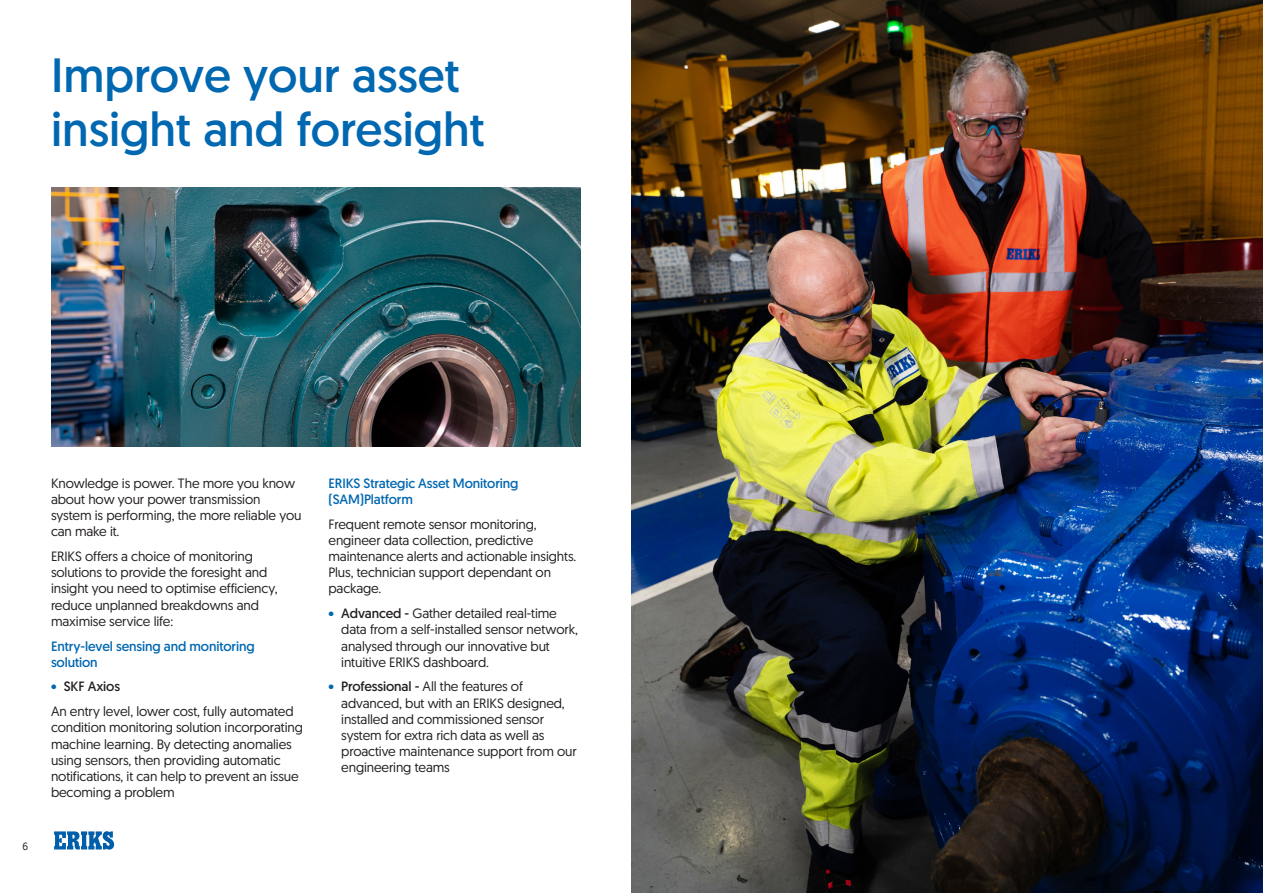
<style>
.page{position:relative;width:1263px;height:893px;background:#fff}
.page>*{position:absolute;margin:0;border:0;box-sizing:border-box;transform-origin:0 0}
.t1{font:48px "Geomanist Word";color:#0067b1}
.t2{font:13.5px/16.2px "Geomanist Word";letter-spacing:-.01em;color:#231f20}
.t3{font:13.5px/16.2px "Geomanist Word";letter-spacing:-.01em;color:#0067b1}
.t4{font:13.5px "Geomanist Word";letter-spacing:-.01em;color:#231f20}
.t5{font:10.5px "Geomanist Word";color:#231f20}
.s1{color:#0067b1}
.s2{font-style:inherit}
</style>
<div class="page">
<img style="left:631px;top:0;width:632px;height:893px">
<svg style="left:54px;top:831px;width:60px;height:19px"></svg>
<img style="left:51px;top:187px;width:529px;height:259px">
<p class="t1" style="left:51px;top:44px;width:410px">Improve your asset</p>
<p class="t1" style="left:51px;top:98px;width:435px">insight and foresight</p>
<p class="t5" style="left:23px;top:839px;width:7px">6</p>
<p class="t2" style="left:51px;top:474px;width:252px">Knowledge is power. The more you know about how your power transmission system is performing, the more reliable you can make it.</p>
<p class="t2" style="left:51px;top:548px;width:228px">ERIKS offers a choice of monitoring solutions to provide the foresight and insight you need to optimise efficiency, reduce unplanned breakdowns and maximise service life:</p>
<p class="t3" style="left:51px;top:637px;width:205px">Entry-level sensing and monitoring solution</p>
<p class="t4" style="left:51px;top:678px;width:71px"><span class="s1">•</span> SKF Axios</p>
<p class="t2" style="left:51px;top:703px;width:253px">An entry level, lower cost, fully automated condition monitoring solution incorporating machine learning. By detecting anomalies using sensors, then providing automatic notifications, it can help to prevent an issue becoming a problem</p>
<p class="t3" style="left:328px;top:475px;width:191px">ERIKS Strategic Asset Monitoring (SAM)Platform</p>
<p class="t2" style="left:328px;top:515px;width:249px">Frequent remote sensor monitoring, engineer data collection, predictive maintenance alerts and actionable insights.<br>Plus, technician support dependant on package.</p>
<p class="t2" style="left:341px;top:605px;width:238px;text-indent:-13px"><span class="s1">•</span> <span class="s2">Advanced -</span> Gather detailed real-time data from a self-installed sensor network, analysed through our innovative but intuitive ERIKS dashboard.</p>
<p class="t2" style="left:341px;top:678px;width:237px;text-indent:-13px"><span class="s1">•</span> <span class="s2">Professional -</span> All the features of advanced, but with an ERIKS designed, installed and commissioned sensor system for extra rich data as well as proactive maintenance support from our engineering teams</p>
</div>
